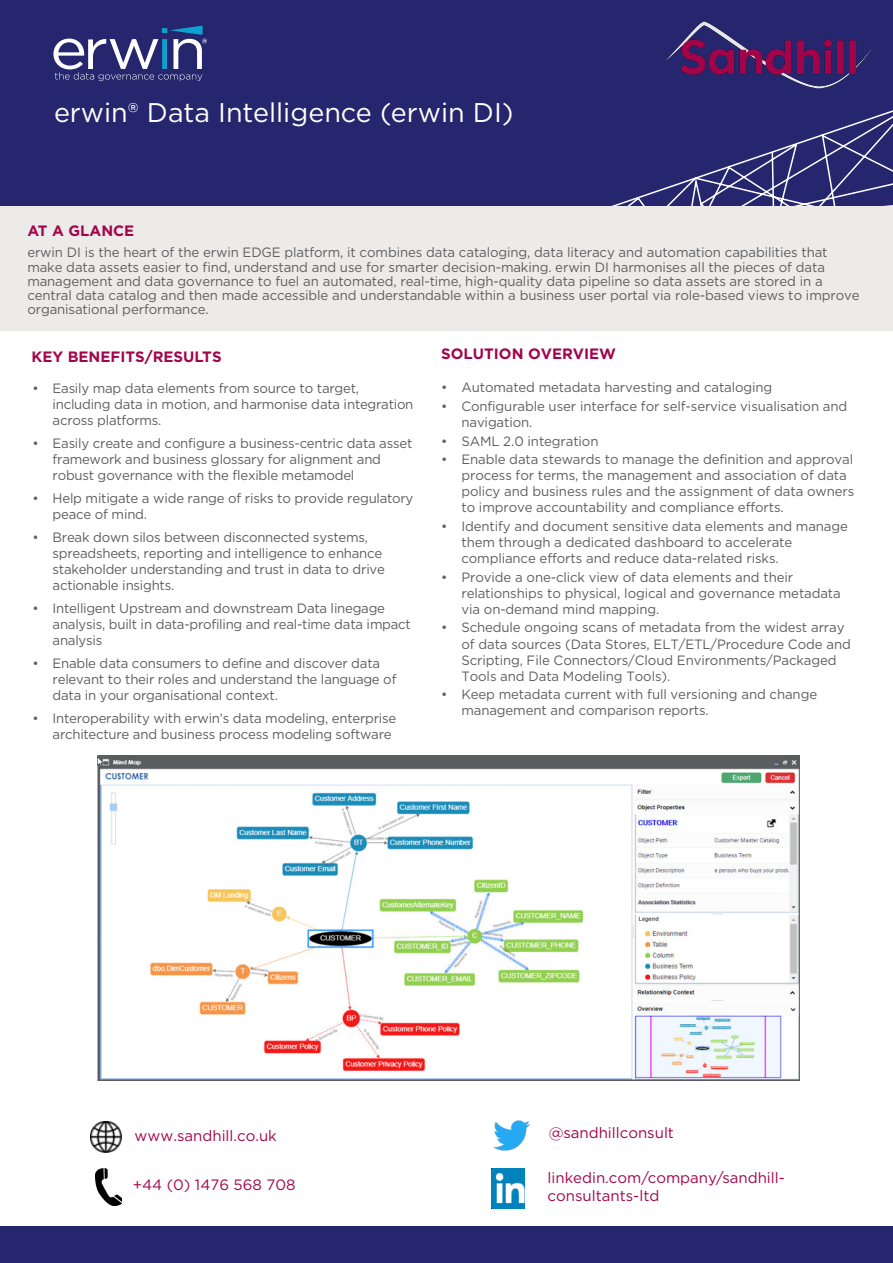
<style>
.page{position:relative;width:893px;height:1263px;background:#fff}
.page>*{position:absolute;margin:0;border:0;box-sizing:border-box;transform-origin:0 0}
.t1{font:27px "Gotham";color:#fff}
.t2{font:15px/18px "Gotham";color:#a3054b}
.t3{font:700 15px "Gotham";color:#a3054b}
.t4{font:13.5px/16px "Gotham";letter-spacing:-.01em;color:#5d5e61}
</style>
<div class="page">
<div style="left:0;top:0;width:893px;height:208px;background:#25266d"></div>
<svg style="left:611px;top:110px;width:282px;height:96px"></svg>
<div style="left:0;top:1226px;width:893px;height:37px;background:#25266d"></div>
<svg style="left:53px;top:26px;width:154px;height:55px"></svg>
<div style="left:0;top:206px;width:893px;height:124px;background:#ecebea"></div>
<img style="left:666px;top:21px;width:206px;height:67px">
<img style="left:98px;top:755px;width:702px;height:326px">
<img style="left:96px;top:1168px;width:26px;height:38px">
<img style="left:90px;top:1121px;width:32px;height:32px">
<img style="left:491px;top:1169px;width:34px;height:39px">
<img style="left:493px;top:1120px;width:37px;height:31px">
<h1 class="t1" style="left:54px;top:95px;width:461px">erwin® Data Intelligence (erwin DI)</h1>
<p class="t3" style="left:27px;top:220px;width:108px">AT A GLANCE</p>
<p class="t4" style="left:27px;top:245px;width:834px;line-height:14.2px">erwin DI is the heart of the erwin EDGE platform, it combines data cataloging, data literacy and automation capabilities that make data assets easier to find, understand and use for smarter decision-making. erwin DI harmonises all the pieces of data management and data governance to fuel an automated, real-time, high-quality data pipeline so data assets are stored in a central data catalog and then made accessible and understandable within a business user portal via role-based views to improve organisational performance.</p>
<p class="t3" style="left:32px;top:347px;width:192px">KEY BENEFITS/RESULTS</p>
<p class="t4" style="left:53px;top:380px;width:362px;text-indent:-20px">• Easily map data elements from source to target, including data in motion, and harmonise data integration across platforms.</p>
<p class="t4" style="left:53px;top:435px;width:361px;text-indent:-20px">• Easily create and configure a business-centric data asset framework and business glossary for alignment and robust governance with the flexible metamodel</p>
<p class="t4" style="left:53px;top:490px;width:362px;text-indent:-20px">• Help mitigate a wide range of risks to provide regulatory peace of mind.</p>
<p class="t4" style="left:53px;top:529px;width:334px;text-indent:-20px">• Break down silos between disconnected systems, spreadsheets, reporting and intelligence to enhance stakeholder understanding and trust in data to drive actionable insights.</p>
<p class="t4" style="left:53px;top:600px;width:360px;text-indent:-20px">• Intelligent Upstream and downstream Data linegage analysis, built in data-profiling and real-time data impact analysis</p>
<p class="t4" style="left:53px;top:655px;width:345px;text-indent:-20px">• Enable data consumers to define and discover data relevant to their roles and understand the language of data in your organisational context.</p>
<p class="t4" style="left:53px;top:710px;width:345px;text-indent:-20px">• Interoperability with erwin’s data modeling, enterprise architecture and business process modeling software</p>
<p class="t3" style="left:441px;top:344px;width:176px">SOLUTION OVERVIEW</p>
<p class="t4" style="left:441px;top:379px;width:333px">• Automated metadata harvesting and cataloging</p>
<p class="t4" style="left:461px;top:398px;width:387px;text-indent:-20px">• Configurable user interface for self-service visualisation and navigation.</p>
<p class="t4" style="left:441px;top:432px;width:159px">• SAML 2.0 integration</p>
<p class="t4" style="left:461px;top:451px;width:394px;text-indent:-20px">• Enable data stewards to manage the definition and approval process for terms, the management and association of data policy and business rules and the assignment of data owners to improve accountability and compliance efforts.</p>
<p class="t4" style="left:461px;top:518px;width:388px;text-indent:-20px">• Identify and document sensitive data elements and manage them through a dedicated dashboard to accelerate compliance efforts and reduce data-related risks.</p>
<p class="t4" style="left:461px;top:569px;width:381px;text-indent:-20px">• Provide a one-click view of data elements and their relationships to physical, logical and governance metadata via on-demand mind mapping.</p>
<p class="t4" style="left:461px;top:619px;width:391px;text-indent:-20px">• Schedule ongoing scans of metadata from the widest array of data sources (Data Stores, ELT/ETL/Procedure Code and Scripting, File Connectors/Cloud Environments/Packaged Tools and Data Modeling Tools).</p>
<p class="t4" style="left:461px;top:686px;width:357px;text-indent:-20px">• Keep metadata current with full versioning and change management and comparison reports.</p>
<p class="t2" style="left:135px;top:1126px;width:144px">www.sandhill.co.uk</p>
<p class="t2" style="left:133px;top:1176px;width:164px">+44 (0) 1476 568 708</p>
<p class="t2" style="left:549px;top:1123px;width:127px">@sandhillconsult</p>
<p class="t2" style="left:548px;top:1168px;width:239px">linkedin.com/company/sandhill&shy;consultants-ltd</p>
</div>
